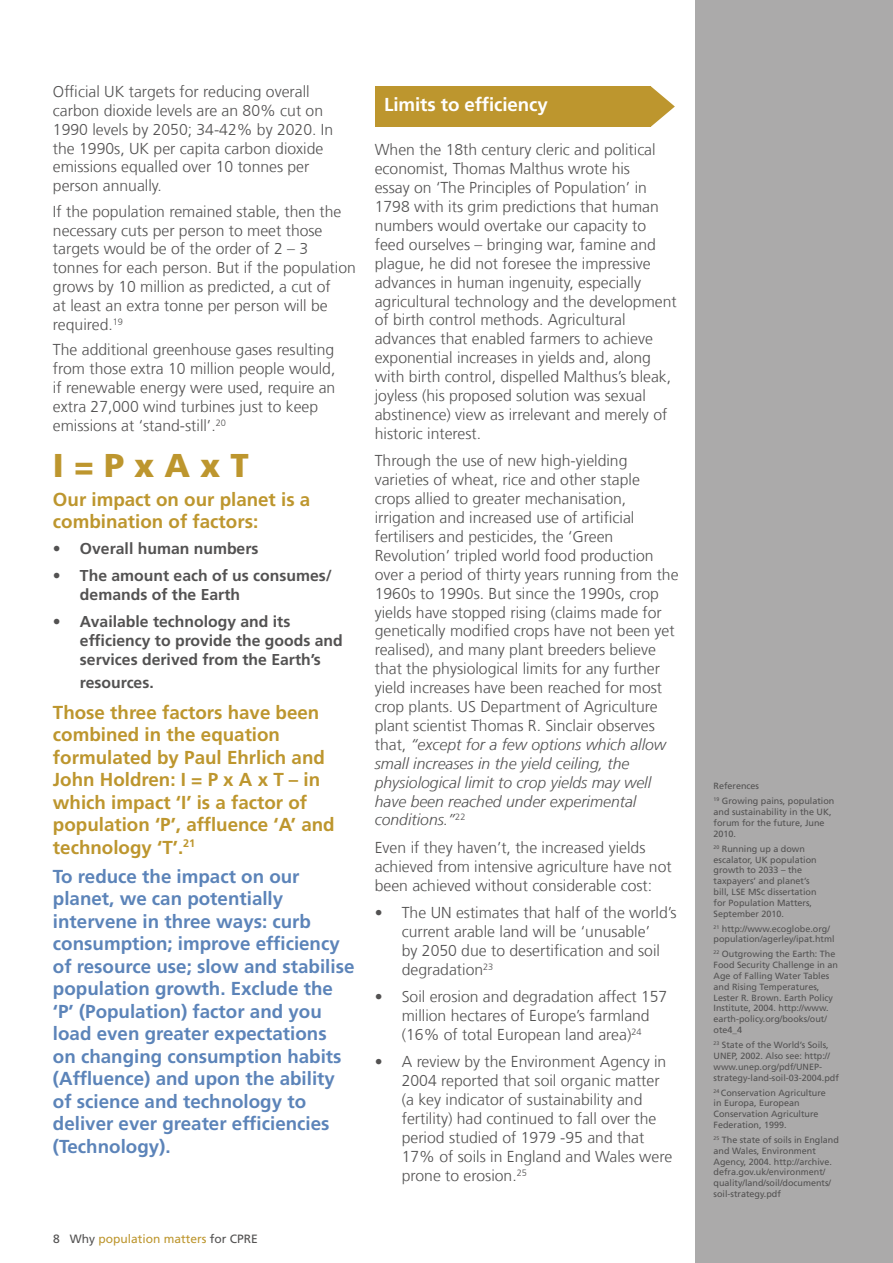
<style>
.page{position:relative;width:893px;height:1263px;background:#fff}
.page>*{position:absolute;margin:0;border:0;box-sizing:border-box;transform-origin:0 0}
.t1{font:900 33px "Frutiger LT Com";color:#bd962e}
.t2{font:700 18.75px/22.5px "Frutiger LT Com";color:#5c84b9}
.t3{font:700 18.75px/22.5px "Frutiger LT Com";color:#bd962e}
.t4{font:700 18.75px "Frutiger LT Com";letter-spacing:-.005em;color:#fff}
.t5{font:300 15.75px/18.9px "Frutiger LT Com";color:#535252}
.t6{font:700 15.75px/18.9px "Frutiger LT Com";color:#535252}
.t7{font:12px "Frutiger LT Com";color:#bd962e}
.t8{font:9px/10.8px "Frutiger LT Com";color:#535252}
.s1{font-style:italic}
.s2{color:#535252}
</style>
<div class="page">
<div style="left:696px;top:0;width:197px;height:1263px;background:#abaaaa"></div>
<div style="left:375px;top:86px;width:276px;height:41px;background:#bd962e"></div>
<svg style="left:651px;top:86px;width:24px;height:41px"></svg>
<p class="t5" style="left:53px;top:82px;width:282px">Official UK targets for reducing overall carbon dioxide levels are an 80% cut on 1990 levels by 2050; 34-42% by 2020. In the 1990s, UK per capita carbon dioxide emissions equalled over 10 tonnes per person annually.</p>
<p class="t5" style="left:53px;top:202px;width:304px">If the population remained stable, then the necessary cuts per person to meet those targets would be of the order of 2 – 3 tonnes for each person. But if the population grows by 10 million as predicted, a cut of<br>at least an extra tonne per person will be required.<sup>19</sup></p>
<p class="t5" style="left:53px;top:341px;width:284px">The additional greenhouse gases resulting from those extra 10 million people would, if renewable energy were used, require an extra 27,000 wind turbines just to keep emissions at ‘stand-still’.<sup>20</sup></p>
<h1 class="t1" style="left:53px;top:445px;width:197px">I = P x A x T</h1>
<p class="t3" style="left:53px;top:488px;width:259px">Our impact on our planet is a combination of factors:</p>
<p class="t6" style="left:53px;top:539px;width:207px">• Overall human numbers</p>
<p class="t6" style="left:80px;top:566px;width:254px;text-indent:-27px">• The amount each of us consumes/ demands of the Earth</p>
<p class="t6" style="left:80px;top:612px;width:264px;text-indent:-27px">• Available technology and its efficiency to provide the goods and services derived from the Earth’s</p>
<p class="t6" style="left:80px;top:673px;width:75px">resources.</p>
<p class="t3" style="left:53px;top:701px;width:283px">Those three factors have been combined in the equation formulated by Paul Ehrlich and<br>John Holdren: I = P x A x T – in which impact ‘I’ is a factor of population ‘P’, affluence ‘A’ and technology ‘T’.<sup>21</sup></p>
<p class="t2" style="left:53px;top:865px;width:303px">To reduce the impact on our planet, we can potentially intervene in three ways: curb consumption; improve efficiency of resource use; slow and stabilise population growth. Exclude the ‘P’ (Population) factor and you load even greater expectations<br>on changing consumption habits (Affluence) and upon the ability of science and technology to deliver ever greater efficiencies (Technology).</p>
<p class="t4" style="left:384px;top:94px;width:165px">Limits to efficiency</p>
<p class="t5" style="left:375px;top:141px;width:303px">When the 18th century cleric and political economist, Thomas Malthus wrote his<br>essay on ‘The Principles of Population’ in 1798 with its grim predictions that human numbers would overtake our capacity to feed ourselves – bringing war, famine and plague, he did not foresee the impressive advances in human ingenuity, especially agricultural technology and the development of birth control methods. Agricultural advances that enabled farmers to achieve exponential increases in yields and, along with birth control, dispelled Malthus’s bleak, joyless (his proposed solution was sexual abstinence) view as irrelevant and merely of historic interest.</p>
<p class="t5" style="left:375px;top:451px;width:305px">Through the use of new high-yielding varieties of wheat, rice and other staple crops allied to greater mechanisation, irrigation and increased use of artificial fertilisers and pesticides, the ‘Green Revolution’ tripled world food production over a period of thirty years running from the 1960s to 1990s. But since the 1990s, crop yields have stopped rising (claims made for genetically modified crops have not been yet realised), and many plant breeders believe that the physiological limits for any further yield increases have been reached for most crop plants. US Department of Agriculture plant scientist Thomas R. Sinclair observes that, <span class="s1">“except for a few options which allow small increases in the yield ceiling, the physiological limit to crop yields may well have been reached under experimental conditions.”</span><sup>22</sup></p>
<p class="t5" style="left:375px;top:838px;width:298px">Even if they haven’t, the increased yields achieved from intensive agriculture have not been achieved without considerable cost:</p>
<p class="t5" style="left:402px;top:903px;width:276px;text-indent:-27px">• The UN estimates that half of the world’s current arable land will be ‘unusable’<br>by 2050 due to desertification and soil degradation<sup>23</sup></p>
<p class="t5" style="left:375px;top:987px;width:294px;text-align:center">• Soil erosion and degradation affect 157 million hectares of Europe’s farmland<br>(16% of total European land area)<sup>24</sup></p>
<p class="t5" style="left:402px;top:1052px;width:272px;text-indent:-27px">• A review by the Environment Agency in 2004 reported that soil organic matter (a key indicator of sustainability and fertility) had continued to fall over the period studied of 1979 -95 and that 17% of soils in England and Wales were prone to erosion.<sup>25</sup></p>
<p class="t7" style="left:53px;top:1232px;width:206px"><span class="s2">8 Why</span> population matters <span class="s2">for CPRE</span></p>
<p class="t8" style="left:714px;top:779px;width:122px;line-height:15px">References<br><sup>19</sup> Growing pains, population</p>
<p class="t8" style="left:714px;top:806px;width:120px">and sustainability in the UK, forum for the future, June<br>2010.</p>
<p class="t8" style="left:714px;top:843px;width:105px"><sup>20</sup> Running up a down escalator, UK population growth to 2033 – the taxpayers’ and planet’s bill, LSE MSc dissertation for Population Matters,<br>September 2010.</p>
<p class="t8" style="left:714px;top:923px;width:123px"><sup>21</sup> http://www.ecoglobe.org/ population/agerley/ipat.html</p>
<p class="t8" style="left:714px;top:949px;width:126px"><sup>22</sup> Outgrowing the Earth: The<br>Food Security Challenge in an<br>Age of Falling Water Tables and Rising Temperatures,<br>Lester R. Brown. Earth Policy<br>Institute, 2004. http://www. earth-policy.org/books/out/ ote4_4</p>
<p class="t8" style="left:714px;top:1039px;width:127px"><sup>23</sup> State of the World’s Soils,<br>UNEP, 2002. Also see: http:// www.unep.org/pdf/UNEP&shy;strategy-land-soil-03-2004.pdf</p>
<p class="t8" style="left:714px;top:1087px;width:114px"><sup>24</sup> Conservation Agriculture in Europa, European<br>Conservation Agriculture<br>Federation, 1999.</p>
<p class="t8" style="left:714px;top:1134px;width:127px"><sup>25</sup> The state of soils in England and Wales, Environment<br>Agency, 2004. http://archive. defra.gov.uk/environment/ quality/land/soil/documents/ soil-strategy.pdf</p>
</div>
